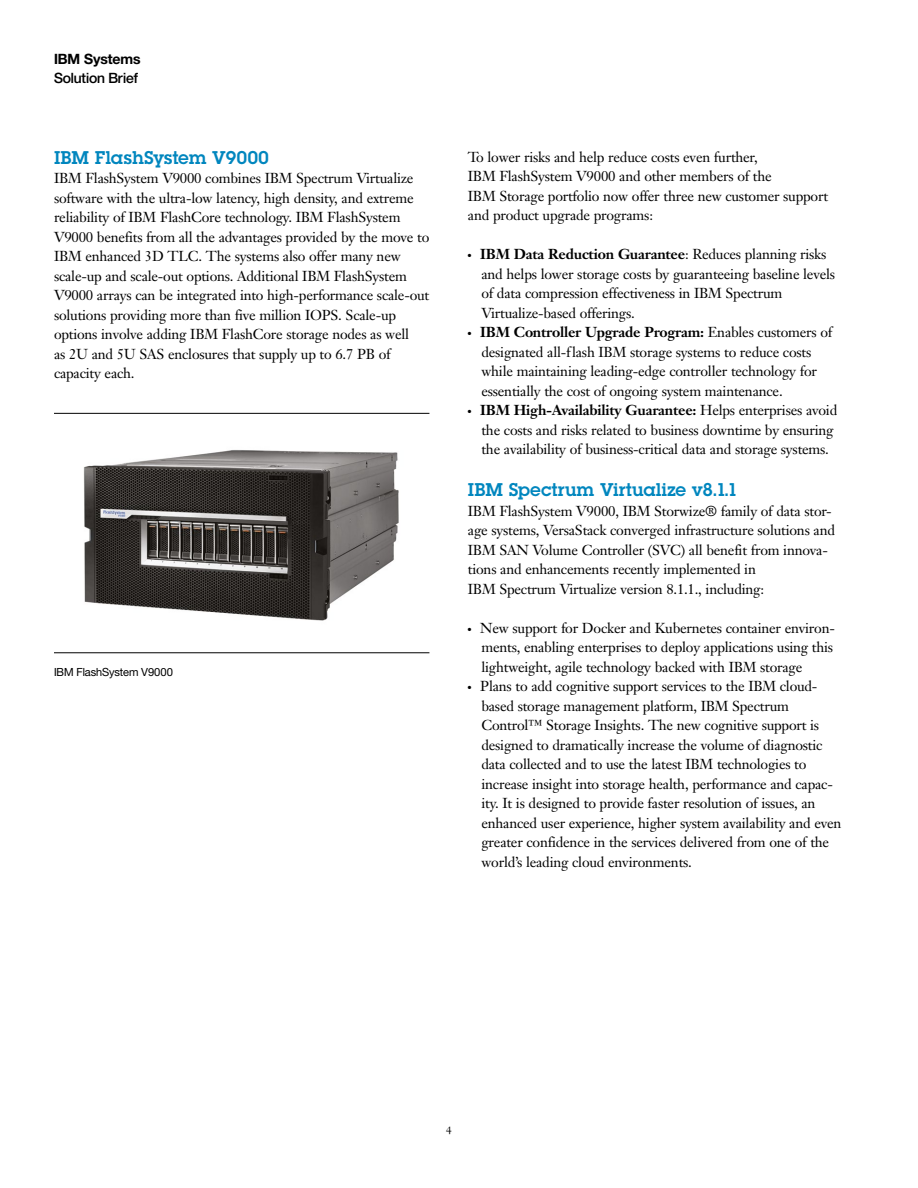
<style>
.page{position:relative;width:918px;height:1188px;background:#fff}
.page>*{position:absolute;margin:0;border:0;box-sizing:border-box;transform-origin:0 0}
.t1{font:600 18px "Lubalinfor IBM";color:#0086be}
.t2{font:14.25px/19.5px "Janson Text LT Pro";letter-spacing:-.015em;color:#000}
.t3{font:500 14.25px "Helv Neuefor IBM";letter-spacing:-.01em;color:#000}
.t4{font:700 14.25px "Helv Neuefor IBM";color:#000}
.t5{font:11.25px "Helv Neuefor IBM";letter-spacing:-.005em;color:#000}
.t6{font:10.5px "Janson Text LT Pro";color:#000}
.s1{font-weight:700}
</style>
<div class="page">
<img style="left:83px;top:450px;width:316px;height:171px">
<hr style="left:54px;top:413px;width:375px;height:1px;background:#000">
<hr style="left:54px;top:652px;width:375px;height:1px;background:#000">
<p class="t4" style="left:54px;top:50px;width:88px">IBM Systems</p>
<p class="t3" style="left:54px;top:70px;width:85px">Solution Brief</p>
<h2 class="t1" style="left:54px;top:146px;width:217px">IBM FlashSystem V9000</h2>
<p class="t2" style="left:54px;top:169px;width:377px">IBM FlashSystem V9000 combines IBM Spectrum Virtualize software with the ultra-low latency, high density, and extreme reliability of IBM FlashCore technology. IBM FlashSystem V9000 benefits from all the advantages provided by the move to IBM enhanced 3D TLC. The systems also offer many new scale-up and scale-out options. Additional IBM FlashSystem V9000 arrays can be integrated into high-performance scale-out solutions providing more than five million IOPS. Scale-up options involve adding IBM FlashCore storage nodes as well<br>as 2U and 5U SAS enclosures that supply up to 6.7 PB of capacity each.</p>
<p class="t5" style="left:54px;top:665px;width:120px">IBM FlashSystem V9000</p>
<p class="t2" style="left:468px;top:147px;width:362px">To lower risks and help reduce costs even further,<br>IBM FlashSystem V9000 and other members of the<br>IBM Storage portfolio now offer three new customer support and product upgrade programs:</p>
<p class="t2" style="left:480px;top:245px;width:359px"><span class="s1">IBM Data Reduction Guarantee</span>: Reduces planning risks and helps lower storage costs by guaranteeing baseline levels of data compression effectiveness in IBM Spectrum Virtualize-based offerings.<br><span class="s1">IBM Controller Upgrade Program:</span> Enables customers of designated all-f lash IBM storage systems to reduce costs while maintaining leading-edge controller technology for essentially the cost of ongoing system maintenance.<br><span class="s1">IBM High-Availability Guarantee:</span> Helps enterprises avoid the costs and risks related to business downtime by ensuring the availability of business-critical data and storage systems.</p>
<h2 class="t1" style="left:468px;top:478px;width:269px">IBM Spectrum Virtualize v8.1.1</h2>
<p class="t2" style="left:468px;top:501px;width:369px">IBM FlashSystem V9000, IBM Storwize® family of data stor&shy;age systems, VersaStack converged infrastructure solutions and IBM SAN Volume Controller (SVC) all benefit from innova&shy;tions and enhancements recently implemented in<br>IBM Spectrum Virtualize version 8.1.1., including:</p>
<p class="t2" style="left:480px;top:618px;width:363px">New support for Docker and Kubernetes container environ&shy;ments, enabling enterprises to deploy applications using this lightweight, agile technology backed with IBM storage<br>Plans to add cognitive support services to the IBM cloud&shy;based storage management platform, IBM Spectrum Control™ Storage Insights. The new cognitive support is designed to dramatically increase the volume of diagnostic data collected and to use the latest IBM technologies to increase insight into storage health, performance and capac&shy;ity. It is designed to provide faster resolution of issues, an enhanced user experience, higher system availability and even greater confidence in the services delivered from one of the world’s leading cloud environments.</p>
<p class="t6" style="left:446px;top:1124px;width:7px">4</p>
</div>
